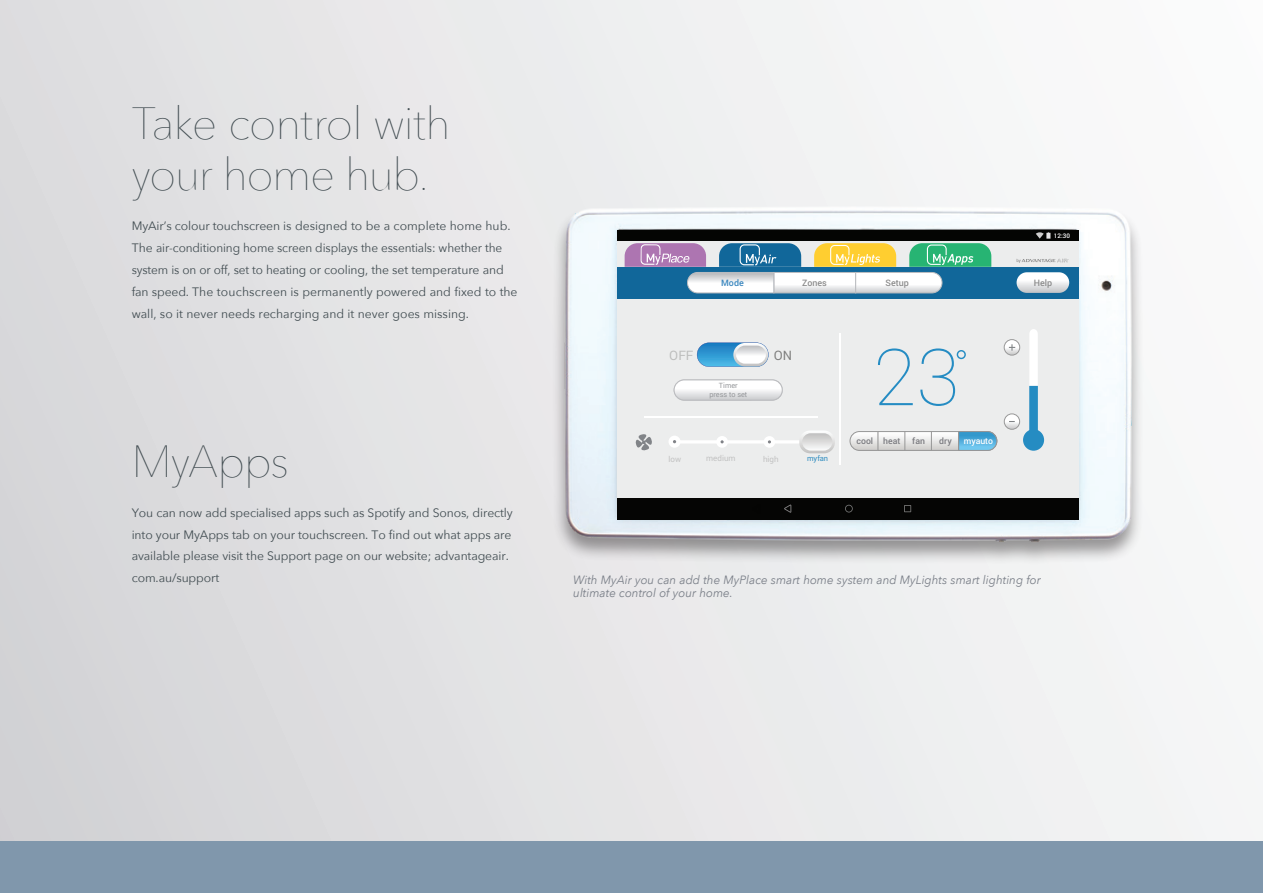
<style>
.page{position:relative;width:1263px;height:893px;background:#fff}
.page>*{position:absolute;margin:0;border:0;box-sizing:border-box;transform-origin:0 0}
.t1{font:100 78.6px "Roboto";color:#258cc3}
.t2{font:200 45px/51.3px "Avenir Next";letter-spacing:-.025em;color:#414c51}
.t3{font:13.05px "Roboto";color:#bcbdbc}
.t4{font:13.05px "Roboto";color:#7c7c7b}
.t5{font:12.15px/21.9px "Avenir Next";letter-spacing:-.01em;color:#414c51}
.t6{font:italic 12px/13.5px "Avenir Next";color:#7a7f88}
.t7{font:500 8.85px "Roboto";color:#8b8b8b}
.t8{font:500 8.85px "Roboto";color:#3986be}
.t9{font:500 8.7px "Roboto";color:#7a7a7f}
.t10{font:500 8.7px "Roboto";color:#fff}
.t11{font:7.95px "Roboto";color:#c1c1c1}
.t12{font:7.65px "Roboto";color:#2c8bbf}
.t13{font:7.2px "Roboto";color:#939598}
.t14{font:500 6.3px "Roboto";color:#fff}
</style>
<div class="page">
<div style="left:0;top:0;width:1263px;height:890px;background:linear-gradient(to right,#d8d8da,#fafafb)"></div>
<div style="left:0;top:842px;width:1263px;height:51px;background:#8097ac"></div>
<img style="left:511px;top:163px;width:682px;height:437px">
<div style="left:617px;top:242px;width:462px;height:256px;background:#eceded"></div>
<div style="left:617px;top:241px;width:462px;height:62px;background:#eceded"></div>
<svg style="left:674px;top:380px;width:109px;height:20px"></svg>
<svg style="left:674px;top:380px;width:108px;height:20px"></svg>
<div style="left:674px;top:380px;width:108px;height:20px;border:1px solid #bcbdc0;border-radius:10px"></div>
<hr style="left:644px;top:417px;width:173px;height:1px;background:#fff">
<div style="left:668px;top:436px;width:13px;height:12px;background:#fff;border-radius:50%"></div>
<div style="left:764px;top:436px;width:11px;height:12px;background:#fff;border-radius:50%"></div>
<div style="left:716px;top:436px;width:12px;height:12px;background:#fff;border-radius:50%"></div>
<svg style="left:635px;top:434px;width:17px;height:17px"></svg>
<hr style="left:674px;top:440px;width:129px;height:4px;background:#fff">
<svg style="left:799px;top:431px;width:36px;height:22px"></svg>
<hr style="left:839px;top:333px;width:1px;height:132px;background:#fff">
<div style="left:957px;top:350px;width:9px;height:9px;border:1px solid #258cc3;border-radius:50%"></div>
<svg style="left:850px;top:432px;width:147px;height:18px"></svg>
<div style="left:850px;top:431px;width:147px;height:19px;border:1px solid #969696;border-radius:9px"></div>
<svg style="left:878px;top:431px;width:1px;height:19px"></svg>
<svg style="left:905px;top:431px;width:1px;height:19px"></svg>
<svg style="left:931px;top:431px;width:1px;height:19px"></svg>
<svg style="left:958px;top:431px;width:39px;height:20px"></svg>
<div style="left:617px;top:267px;width:462px;height:31px;background:#11679a"></div>
<div style="left:1023px;top:429px;width:21px;height:22px;background:#258cc2;border-radius:50%"></div>
<svg style="left:1029px;top:329px;width:9px;height:101px"></svg>
<svg style="left:1017px;top:259px;width:52px;height:4px"></svg>
<svg style="left:697px;top:343px;width:71px;height:24px"></svg>
<svg style="left:733px;top:343px;width:35px;height:23px"></svg>
<svg style="left:736px;top:346px;width:30px;height:18px"></svg>
<svg style="left:1004px;top:414px;width:16px;height:15px"></svg>
<div style="left:1004px;top:414px;width:16px;height:15px;border:1px solid #989898;border-radius:8px"></div>
<svg style="left:1004px;top:340px;width:16px;height:15px"></svg>
<div style="left:1004px;top:339px;width:16px;height:16px;border:1px solid #989898;border-radius:8px"></div>
<svg style="left:1009px;top:344px;width:6px;height:7px"></svg>
<div style="left:617px;top:498px;width:462px;height:21px;background:#050504"></div>
<svg style="left:904px;top:505px;width:8px;height:8px"></svg>
<svg style="left:784px;top:505px;width:7px;height:8px"></svg>
<svg style="left:845px;top:504px;width:8px;height:9px"></svg>
<svg style="left:1016px;top:272px;width:53px;height:21px"></svg>
<div style="left:617px;top:230px;width:462px;height:11px;background:#040503"></div>
<svg style="left:625px;top:243px;width:366px;height:50px"></svg>
<svg style="left:1036px;top:232px;width:14px;height:7px"></svg>
<h2 class="t2" style="left:132px;top:95px;width:320px">Take control with your home hub.</h2>
<p class="t5" style="left:132px;top:215px;width:387px">MyAir’s colour touchscreen is designed to be a complete home hub.<br>The air-conditioning home screen displays the essentials: whether the system is on or off, set to heating or cooling, the set temperature and fan speed. The touchscreen is permanently powered and fixed to the wall, so it never needs recharging and it never goes missing.</p>
<h2 class="t2" style="left:132px;top:432px;width:158px">MyApps</h2>
<p class="t5" style="left:132px;top:501px;width:383px">You can now add specialised apps such as Spotify and Sonos, directly into your MyApps tab on your touchscreen. To find out what apps are available please visit the Support page on our website; advantageair. com.au/support</p>
<p class="t14" style="left:1054px;top:231px;width:18px">12:30</p>
<p class="t8" style="left:721px;top:277px;width:24px">Mode</p>
<p class="t7" style="left:802px;top:277px;width:26px">Zones</p>
<p class="t7" style="left:885px;top:277px;width:25px">Setup</p>
<p class="t7" style="left:1034px;top:277px;width:20px">Help</p>
<p class="t3" style="left:669px;top:346px;width:26px">OFF</p>
<p class="t4" style="left:774px;top:346px;width:20px">ON</p>
<p class="t13" style="left:719px;top:381px;width:20px">Timer</p>
<p class="t13" style="left:696px;top:389px;width:39px">10hr 30min</p>
<p class="t13" style="left:709px;top:389px;width:39px">press to set</p>
<p class="t11" style="left:668px;top:453px;width:14px">low</p>
<p class="t11" style="left:706px;top:453px;width:31px">medium</p>
<p class="t11" style="left:763px;top:453px;width:17px">high</p>
<p class="t12" style="left:807px;top:453px;width:23px">myfan</p>
<h1 class="t1" style="left:873px;top:323px;width:87px">23</h1>
<p class="t9" style="left:856px;top:435px;width:45px">cool heat</p>
<p class="t9" style="left:912px;top:435px;width:14px">fan</p>
<p class="t9" style="left:939px;top:435px;width:14px">dry</p>
<p class="t10" style="left:964px;top:435px;width:31px">myauto</p>
<p class="t6" style="left:573px;top:572px;width:469px">With MyAir you can add the MyPlace smart home system and MyLights smart lighting for ultimate control of your home.</p>
</div>
